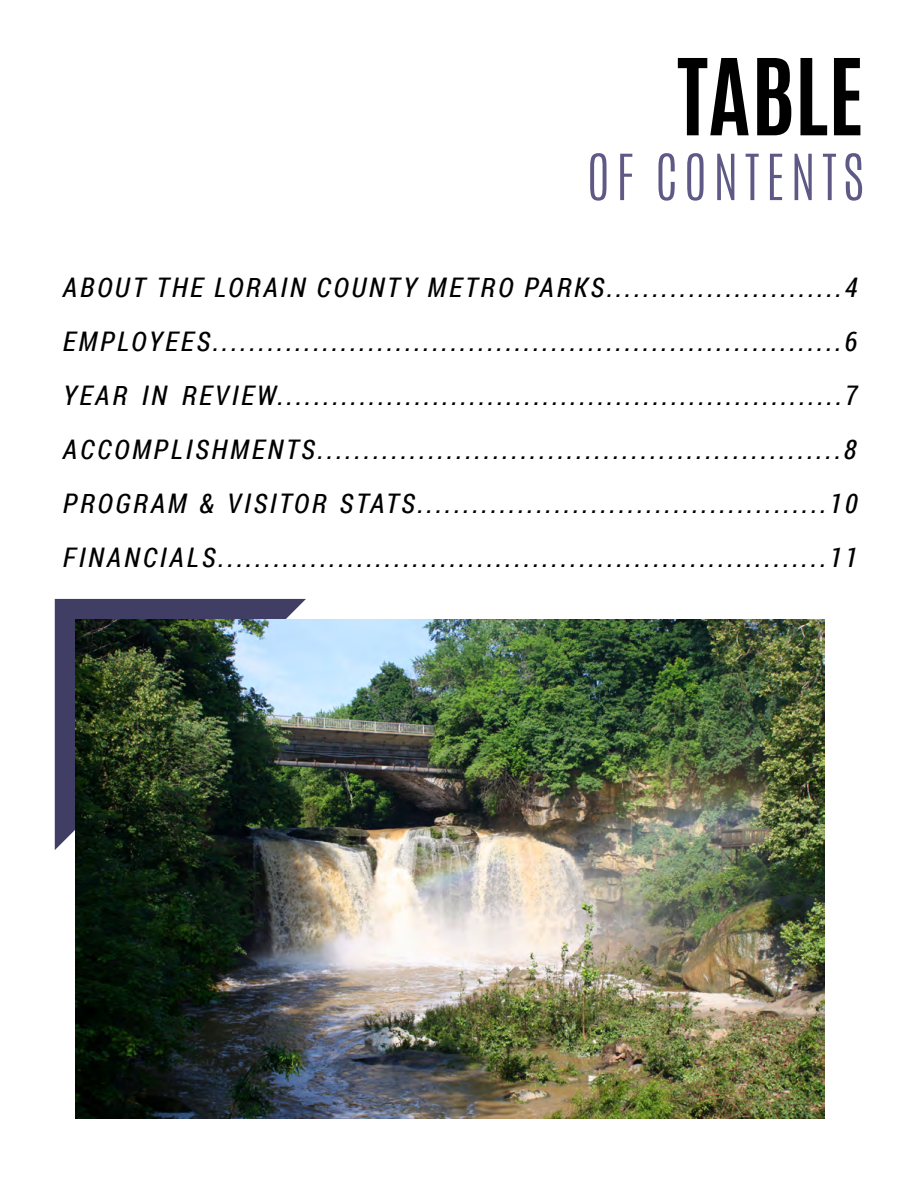
<style>
.page{position:relative;width:918px;height:1188px;background:#fff}
.page>*{position:absolute;margin:0;border:0;box-sizing:border-box;transform-origin:0 0}
.t1{font:700 90px "Antonio";color:#000}
.t2{font:300 54px "Antonio";letter-spacing:.11em;color:#5e5985}
.t3{font:italic 27px/54px "Roboto Condensed";letter-spacing:.1em;color:#000;text-align:justify}
</style>
<div class="page">
<svg style="left:55px;top:599px;width:251px;height:251px;background:#474568"></svg>
<img style="left:76px;top:620px;width:748px;height:499px">
<h1 class="t1" style="left:677px;top:29px;width:188px">Table</h1>
<h2 class="t2" style="left:587px;top:138px;width:279px">OF CONTENTS</h2>
<p class="t3" style="left:63px;top:259px;width:796px">ABOUT THE LORAIN COUNTY METRO PARKS..........................4<br>EMPL</p>
<p class="t3" style="left:63px;top:313px;width:796px;text-indent:68px">OYEES.....................................................................6<br>YEAR IN REVIEW..............................................................7<br>ACCOMPL</p>
<p class="t3" style="left:63px;top:421px;width:796px;text-indent:123px">ISHMENTS.........................................................8<br>PROGRAM &amp; VISITOR STATS.............................................10<br>FINANCIALS..................................................................11</p>
</div>
